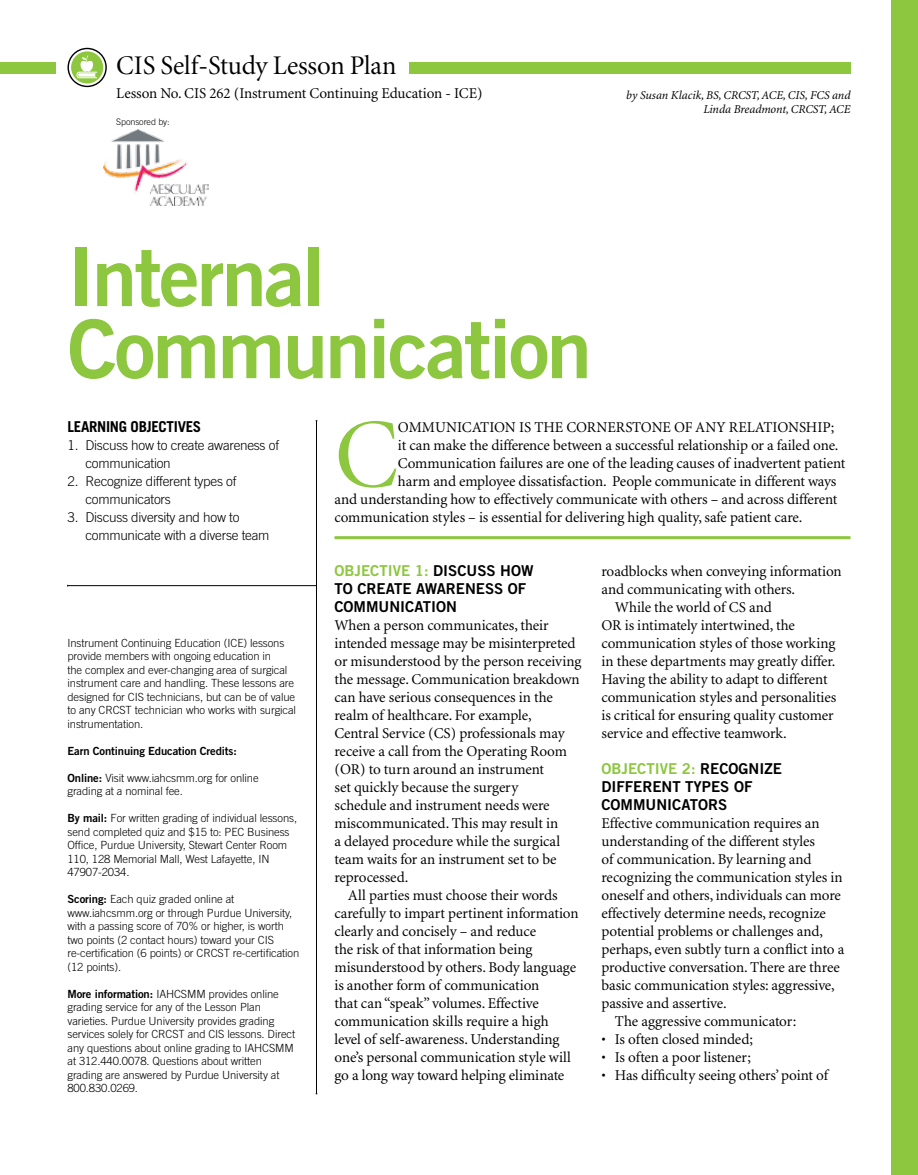
<style>
.page{position:relative;width:918px;height:1175px;background:#fff}
.page>*{position:absolute;margin:0;border:0;box-sizing:border-box;transform-origin:0 0}
.t1{font:98.25px "Minion MM 367 585 65";color:#8dc63f}
.t2{font:81px/72px "Trade Gothic Bold Two";letter-spacing:-.03em;color:#8dc63f}
.t3{font:27px "Minion MM 367 585 18";letter-spacing:-.005em;color:#000}
.t4{font:15px "Minion MM 367 585 10";letter-spacing:-.01em;color:#000}
.t5{font:15px/18px "Trade Gothic Bold Two";color:#000}
.t6{font:700 15px "Trade Gothic";letter-spacing:-.02em;color:#000}
.t7{font:300 13.5px/18px "Trade Gothic";letter-spacing:-.02em;color:#000}
.t8{font:12px/14.4px "Minion MM It 367 585 8";letter-spacing:-.005em;color:#000;text-align:right}
.t9{font:300 11.25px/13.5px "Trade Gothic";letter-spacing:-.01em;color:#000}
.t10{font:11.25px "Trade Gothic Bold Two";letter-spacing:-.01em;color:#000}
.t11{font:300 9px "Trade Gothic";letter-spacing:-.01em;color:#000}
.s1{font-family:"Trade Gothic Bold Two";font-weight:400}
.s2{color:#8dc63f}
</style>
<div class="page">
<img style="left:104px;top:129px;width:104px;height:76px">
<div style="left:409px;top:63px;width:441px;height:11px;background:#8dc63f"></div>
<div style="left:0;top:62px;width:55px;height:12px;background:#8dc63f"></div>
<div style="left:891px;top:0;width:27px;height:1174px;background:#8dc63f"></div>
<svg style="left:68px;top:48px;width:39px;height:39px"></svg>
<hr style="left:68px;top:585px;width:248px;height:1px;background:#000">
<hr style="left:316px;top:421px;width:1px;height:672px;background:#000">
<hr style="left:334px;top:536px;width:516px;height:3px;background:#8dc63f">
<h3 class="t3" style="left:116px;top:52px;width:282px">CIS Self-Study Lesson Plan</h3>
<p class="t11" style="left:116px;top:116px;width:55px">Sponsored by:</p>
<p class="t4" style="left:116px;top:85px;width:368px">Lesson No. CIS 262 (Instrument Continuing Education - ICE)</p>
<p class="t8" style="left:626px;top:88px;width:226px">by Susan Klacik, BS, CRCST, ACE, CIS, FCS and<br>Linda Breadmont, CRCST, ACE</p>
<h2 class="t2" style="left:68px;top:240px;width:526px">Internal<br>Communication</h2>
<p class="t6" style="left:68px;top:417px;width:135px">LEARNING OBJECTIVES</p>
<p class="t7" style="left:85px;top:436px;width:195px;text-indent:-18px">1. Discuss how to create awareness of communication</p>
<p class="t7" style="left:85px;top:472px;width:152px;text-indent:-18px">2. Recognize different types of communicators</p>
<p class="t7" style="left:85px;top:508px;width:185px;text-indent:-18px">3. Discuss diversity and how to communicate with a diverse team</p>
<p class="t9" style="left:68px;top:636px;width:230px">Instrument Continuing Education (ICE) lessons provide members with ongoing education in<br>the complex and ever-changing area of surgical instrument care and handling. These lessons are designed for CIS technicians, but can be of value to any CRCST technician who works with surgical instrumentation.</p>
<p class="t10" style="left:68px;top:743px;width:171px">Earn Continuing Education Credits:</p>
<p class="t9" style="left:68px;top:771px;width:193px"><span class="s1">Online:</span> Visit www.iahcsmm.org for online grading at a nominal fee.</p>
<p class="t9" style="left:68px;top:811px;width:231px"><span class="s1">By mail:</span> For written grading of individual lessons, send completed quiz and $15 to: PEC Business Office, Purdue University, Stewart Center Room 110, 128 Memorial Mall, West Lafayette, IN 47907-2034.</p>
<p class="t9" style="left:68px;top:892px;width:233px"><span class="s1">Scoring:</span> Each quiz graded online at www.iahcsmm.org or through Purdue University, with a passing score of 70% or higher, is worth two points (2 contact hours) toward your CIS re-certification (6 points) or CRCST re-certification (12 points).</p>
<p class="t9" style="left:68px;top:987px;width:229px"><span class="s1">More information:</span> IAHCSMM provides online grading service for any of the Lesson Plan varieties. Purdue University provides grading services solely for CRCST and CIS lessons. Direct any questions about online grading to IAHCSMM at 312.440.0078. Questions about written grading are answered by Purdue University at 800.830.0269.</p>
<h1 class="t1" style="left:334px;top:404px;width:65px">C</h1>
<p class="t4" style="left:398px;top:419px;width:438px">OMMUNICATION IS THE CORNERSTONE OF ANY RELATIONSHIP;</p>
<p class="t4" style="left:398px;top:437px;width:442px">it can make the difference between a successful relationship or a failed one.</p>
<p class="t4" style="left:398px;top:455px;width:449px">Communication failures are one of the leading causes of inadvertent patient</p>
<p class="t4" style="left:398px;top:473px;width:440px">harm and employee dissatisfaction. People communicate in different ways</p>
<p class="t4" style="left:334px;top:491px;width:504px">and understanding how to effectively communicate with others – and across different</p>
<p class="t4" style="left:334px;top:509px;width:469px">communication styles – is essential for delivering high quality, safe patient care.</p>
<p class="t5" style="left:334px;top:561px;width:201px"><span class="s2">OBJECTIVE 1:</span> DISCUSS HOW<br>TO CREATE AWARENESS OF<br>COMMUNICATION</p>
<p class="t4" style="left:334px;top:617px;width:216px">When a person communicates, their</p>
<p class="t4" style="left:334px;top:635px;width:243px">intended message may be misinterpreted</p>
<p class="t4" style="left:334px;top:653px;width:249px">or misunderstood by the person receiving</p>
<p class="t4" style="left:334px;top:671px;width:247px">the message. Communication breakdown</p>
<p class="t4" style="left:334px;top:689px;width:220px">can have serious consequences in the</p>
<p class="t4" style="left:334px;top:707px;width:199px">realm of healthcare. For example,</p>
<p class="t4" style="left:334px;top:725px;width:232px">Central Service (CS) professionals may</p>
<p class="t4" style="left:334px;top:743px;width:234px">receive a call from the Operating Room</p>
<p class="t4" style="left:334px;top:761px;width:211px">(OR) to turn around an instrument</p>
<p class="t4" style="left:334px;top:779px;width:185px">set quickly because the surgery</p>
<p class="t4" style="left:334px;top:797px;width:217px">schedule and instrument needs were</p>
<p class="t4" style="left:334px;top:815px;width:225px">miscommunicated. This may result in</p>
<p class="t4" style="left:334px;top:833px;width:227px">a delayed procedure while the surgical</p>
<p class="t4" style="left:334px;top:851px;width:224px">team waits for an instrument set to be</p>
<p class="t4" style="left:334px;top:869px;width:76px">reprocessed.</p>
<p class="t4" style="left:348px;top:887px;width:211px">All parties must choose their words</p>
<p class="t4" style="left:334px;top:905px;width:246px">carefully to impart pertinent information</p>
<p class="t4" style="left:334px;top:923px;width:203px">clearly and concisely – and reduce</p>
<p class="t4" style="left:334px;top:941px;width:199px">the risk of that information being</p>
<p class="t4" style="left:334px;top:959px;width:243px">misunderstood by others. Body language</p>
<p class="t4" style="left:334px;top:977px;width:206px">is another form of communication</p>
<p class="t4" style="left:334px;top:995px;width:206px">that can “speak” volumes. Effective</p>
<p class="t4" style="left:334px;top:1013px;width:216px">communication skills require a high</p>
<p class="t4" style="left:334px;top:1031px;width:227px">level of self-awareness. Understanding</p>
<p class="t4" style="left:334px;top:1049px;width:238px">one’s personal communication style will</p>
<p class="t4" style="left:334px;top:1067px;width:231px">go a long way toward helping eliminate</p>
<p class="t4" style="left:601px;top:563px;width:242px">roadblocks when conveying information</p>
<p class="t4" style="left:601px;top:581px;width:195px">and communicating with others.</p>
<p class="t4" style="left:615px;top:599px;width:158px">While the world of CS and</p>
<p class="t4" style="left:601px;top:617px;width:195px">OR is intimately intertwined, the</p>
<p class="t4" style="left:601px;top:635px;width:235px">communication styles of those working</p>
<p class="t4" style="left:601px;top:653px;width:236px">in these departments may greatly differ.</p>
<p class="t4" style="left:601px;top:671px;width:228px">Having the ability to adapt to different</p>
<p class="t4" style="left:601px;top:689px;width:236px">communication styles and personalities</p>
<p class="t4" style="left:601px;top:707px;width:234px">is critical for ensuring quality customer</p>
<p class="t4" style="left:601px;top:725px;width:187px">service and effective teamwork.</p>
<p class="t5" style="left:601px;top:759px;width:182px"><span class="s2">OBJECTIVE 2:</span> RECOGNIZE<br>DIFFERENT TYPES OF<br>COMMUNICATORS</p>
<p class="t4" style="left:601px;top:815px;width:220px">Effective communication requires an</p>
<p class="t4" style="left:601px;top:833px;width:215px">understanding of the different styles</p>
<p class="t4" style="left:601px;top:851px;width:212px">of communication. By learning and</p>
<p class="t4" style="left:601px;top:869px;width:243px">recognizing the communication styles in</p>
<p class="t4" style="left:601px;top:887px;width:241px">oneself and others, individuals can more</p>
<p class="t4" style="left:601px;top:905px;width:226px">effectively determine needs, recognize</p>
<p class="t4" style="left:601px;top:923px;width:223px">potential problems or challenges and,</p>
<p class="t4" style="left:601px;top:941px;width:245px">perhaps, even subtly turn a conflict into a</p>
<p class="t4" style="left:601px;top:959px;width:240px">productive conversation. There are three</p>
<p class="t4" style="left:601px;top:977px;width:235px">basic communication styles: aggressive,</p>
<p class="t4" style="left:601px;top:995px;width:127px">passive and assertive.</p>
<p class="t4" style="left:615px;top:1013px;width:183px">The aggressive communicator:</p>
<p class="t4" style="left:601px;top:1031px;width:153px">• Is often closed minded;</p>
<p class="t4" style="left:601px;top:1049px;width:151px">• Is often a poor listener;</p>
<p class="t4" style="left:601px;top:1067px;width:228px">• Has difficulty seeing others’ point of</p>
</div>
